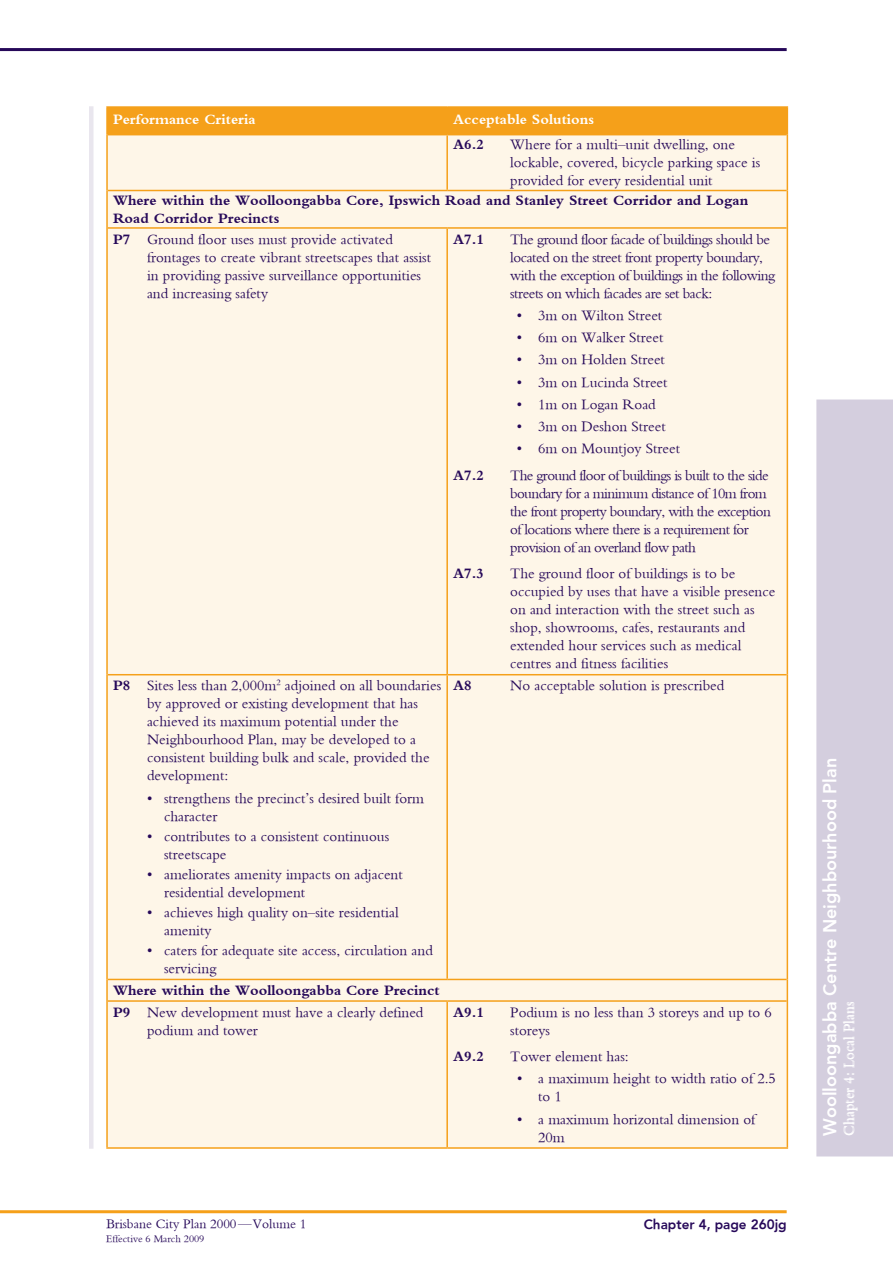
<style>
.page{position:relative;width:893px;height:1263px;background:#fff}
.page>*{position:absolute;margin:0;border:0;box-sizing:border-box;transform-origin:0 0}
.t1{font:800 18px "H Avenir";color:#fff}
.t2{font:15px/18px "Bembo";color:#260859}
.t3{font:700 15px/18px "Bembo";color:#260859}
.t4{font:15px/18px "Bembo";letter-spacing:-.04em;color:#260859}
.t5{font:15px/18px "Bembo";letter-spacing:-.03em;color:#260859}
.t6{font:700 15px "Bembo";color:#fff}
.t7{font:15px "Bembo";color:#fff}
.t8{font:13.5px "Bembo";color:#260859}
.t9{font:800 13.5px "H Avenir";color:#260859}
.t10{font:10.5px "Bembo";color:#260859}
.s1{font-weight:700}
.s2{font-weight:400}
</style>
<div class="page">
<svg style="left:816px;top:399px;width:77px;height:757px;background:#d5cfdf"></svg>
<hr style="left:0;top:1210px;width:787px;height:3px;background:#f5a01a">
<hr style="left:0;top:48px;width:787px;height:3px;background:#260859">
<div style="left:89px;top:106px;width:5px;height:1043px;background:#e9e6ee"></div>
<div style="left:108px;top:135px;width:679px;height:1012px;background:#fef6e8"></div>
<hr style="left:106px;top:106px;width:341px;height:2px;background:#f5a01a">
<hr style="left:106px;top:108px;width:2px;height:27px;background:#f5a01a">
<hr style="left:447px;top:106px;width:341px;height:2px;background:#f5a01a">
<div style="left:107px;top:107px;width:681px;height:28px;background:#f5a01a"></div>
<hr style="left:108px;top:134px;width:339px;height:1px;background:#f5a01a">
<hr style="left:447px;top:134px;width:340px;height:1px;background:#f5a01a">
<hr style="left:108px;top:190px;width:339px;height:1px;background:#f5a01a">
<hr style="left:447px;top:190px;width:340px;height:1px;background:#f5a01a">
<hr style="left:108px;top:227px;width:339px;height:2px;background:#f5a01a">
<hr style="left:447px;top:227px;width:340px;height:2px;background:#f5a01a">
<hr style="left:108px;top:674px;width:339px;height:1px;background:#f5a01a">
<hr style="left:447px;top:674px;width:340px;height:1px;background:#f5a01a">
<hr style="left:108px;top:979px;width:339px;height:1px;background:#f5a01a">
<hr style="left:447px;top:979px;width:340px;height:1px;background:#f5a01a">
<hr style="left:108px;top:1000px;width:339px;height:2px;background:#f5a01a">
<hr style="left:447px;top:1000px;width:340px;height:2px;background:#f5a01a">
<hr style="left:106px;top:1147px;width:341px;height:2px;background:#f5a01a">
<hr style="left:447px;top:1147px;width:341px;height:2px;background:#f5a01a">
<hr style="left:106px;top:135px;width:2px;height:55px;background:#f5a01a">
<hr style="left:446px;top:135px;width:2px;height:55px;background:#f5a01a">
<hr style="left:787px;top:135px;width:1px;height:55px;background:#f5a01a">
<hr style="left:106px;top:190px;width:2px;height:38px;background:#f5a01a">
<hr style="left:787px;top:190px;width:1px;height:38px;background:#f5a01a">
<hr style="left:106px;top:228px;width:2px;height:447px;background:#f5a01a">
<hr style="left:446px;top:229px;width:2px;height:445px;background:#f5a01a">
<hr style="left:787px;top:228px;width:1px;height:447px;background:#f5a01a">
<hr style="left:106px;top:675px;width:2px;height:304px;background:#f5a01a">
<hr style="left:446px;top:675px;width:2px;height:304px;background:#f5a01a">
<hr style="left:787px;top:675px;width:1px;height:304px;background:#f5a01a">
<hr style="left:106px;top:979px;width:2px;height:22px;background:#f5a01a">
<svg style="left:787px;top:979px;width:1px;height:22px"></svg>
<hr style="left:106px;top:1001px;width:2px;height:146px;background:#f5a01a">
<hr style="left:446px;top:1002px;width:2px;height:145px;background:#f5a01a">
<hr style="left:787px;top:1001px;width:1px;height:146px;background:#f5a01a">
<p class="t6" style="left:113px;top:111px;width:144px">Performance Criteria</p>
<p class="t6" style="left:453px;top:111px;width:142px">Acceptable Solutions</p>
<p class="t3" style="left:453px;top:135px;width:32px">A6.2</p>
<p class="t2" style="left:510px;top:135px;width:252px">Where for a multi–unit dwelling, one lockable, covered, bicycle parking space is provided for every residential unit</p>
<p class="t3" style="left:113px;top:191px;width:637px">Where within the Woolloongabba Core, Ipswich Road and Stanley Street Corridor and Logan<br>Road Corridor Precincts</p>
<p class="t2" style="left:147px;top:230px;width:286px;text-indent:-34px"><span class="s1">P7</span> Ground floor uses must provide activated frontages to create vibrant streetscapes that assist in providing passive surveillance opportunities and increasing safety</p>
<p class="t3" style="left:453px;top:230px;width:32px">A7.1</p>
<p class="t5" style="left:510px;top:230px;width:267px">The ground floor facade of buildings should be located on the street front property boundary, with the exception of buildings in the following streets on which facades are set back:</p>
<p class="t2" style="left:517px;top:306px;width:147px">• 3m on Wilton Street</p>
<p class="t2" style="left:517px;top:328px;width:148px">• 6m on Walker Street</p>
<p class="t2" style="left:517px;top:350px;width:150px">• 3m on Holden Street</p>
<p class="t2" style="left:517px;top:373px;width:152px">• 3m on Lucinda Street</p>
<p class="t2" style="left:517px;top:395px;width:140px">• 1m on Logan Road</p>
<p class="t2" style="left:517px;top:417px;width:150px">• 3m on Deshon Street</p>
<p class="t2" style="left:517px;top:439px;width:165px">• 6m on Mountjoy Street</p>
<p class="t3" style="left:453px;top:466px;width:32px">A7.2</p>
<p class="t4" style="left:510px;top:466px;width:262px">The ground floor of buildings is built to the side boundary for a minimum distance of 10m from the front property boundary, with the exception of locations where there is a requirement for provision of an overland flow path</p>
<p class="t3" style="left:453px;top:564px;width:32px">A7.3</p>
<p class="t2" style="left:510px;top:564px;width:267px">The ground floor of buildings is to be occupied by uses that have a visible presence on and interaction with the street such as shop, showrooms, cafes, restaurants and extended hour services such as medical centres and fitness facilities</p>
<p class="t2" style="left:147px;top:676px;width:296px;text-indent:-34px"><span class="s1">P8</span> Sites less than 2,000m<sup>2</sup> adjoined on all boundaries by approved or existing development that has achieved its maximum potential under the Neighbourhood Plan, may be developed to a consistent building bulk and scale, provided the development:</p>
<p class="t2" style="left:164px;top:788px;width:261px;text-indent:-17px">• strengthens the precinct’s desired built form character</p>
<p class="t2" style="left:164px;top:827px;width:227px;text-indent:-17px">• contributes to a consistent continuous streetscape</p>
<p class="t2" style="left:164px;top:865px;width:240px;text-indent:-17px">• ameliorates amenity impacts on adjacent residential development</p>
<p class="t2" style="left:164px;top:903px;width:236px;text-indent:-17px">• achieves high quality on–site residential amenity</p>
<p class="t2" style="left:164px;top:941px;width:270px;text-indent:-17px">• caters for adequate site access, circulation and servicing</p>
<p class="t3" style="left:453px;top:676px;width:20px">A8</p>
<p class="t2" style="left:510px;top:676px;width:216px">No acceptable solution is prescribed</p>
<p class="t3" style="left:113px;top:979px;width:328px;line-height:21.9px">Where within the Woolloongabba Core Precinct<br>P9 <span class="s2">New development must have a clearly defined</span></p>
<p class="t2" style="left:147px;top:1021px;width:112px">podium and tower</p>
<p class="t3" style="left:453px;top:1003px;width:32px">A9.1</p>
<p class="t2" style="left:510px;top:1003px;width:263px">Podium is no less than 3 storeys and up to 6 storeys</p>
<p class="t3" style="left:453px;top:1047px;width:32px">A9.2</p>
<p class="t2" style="left:510px;top:1047px;width:120px">Tower element has:</p>
<p class="t2" style="left:538px;top:1069px;width:239px;text-indent:-21px">• a maximum height to width ratio of 2.5 to 1</p>
<p class="t2" style="left:538px;top:1110px;width:219px;text-indent:-21px">• a maximum horizontal dimension of<br>20m</p>
<p class="t8" style="left:106px;top:1216px;width:202px">Brisbane City Plan 2000—Volume 1</p>
<p class="t9" style="left:644px;top:1216px;width:144px">Chapter 4, page 260jg</p>
<p class="t10" style="left:106px;top:1232px;width:100px">Effective 6 March 2009</p>
<p class="t1" style="left:819px;top:1136px;width:379px;rotate:-90deg">Woolloongabba Centre Neighbourhood Plan</p>
<p class="t7" style="left:841px;top:1136px;width:136px;rotate:-90deg">Chapter 4: Local Plans</p>
</div>
